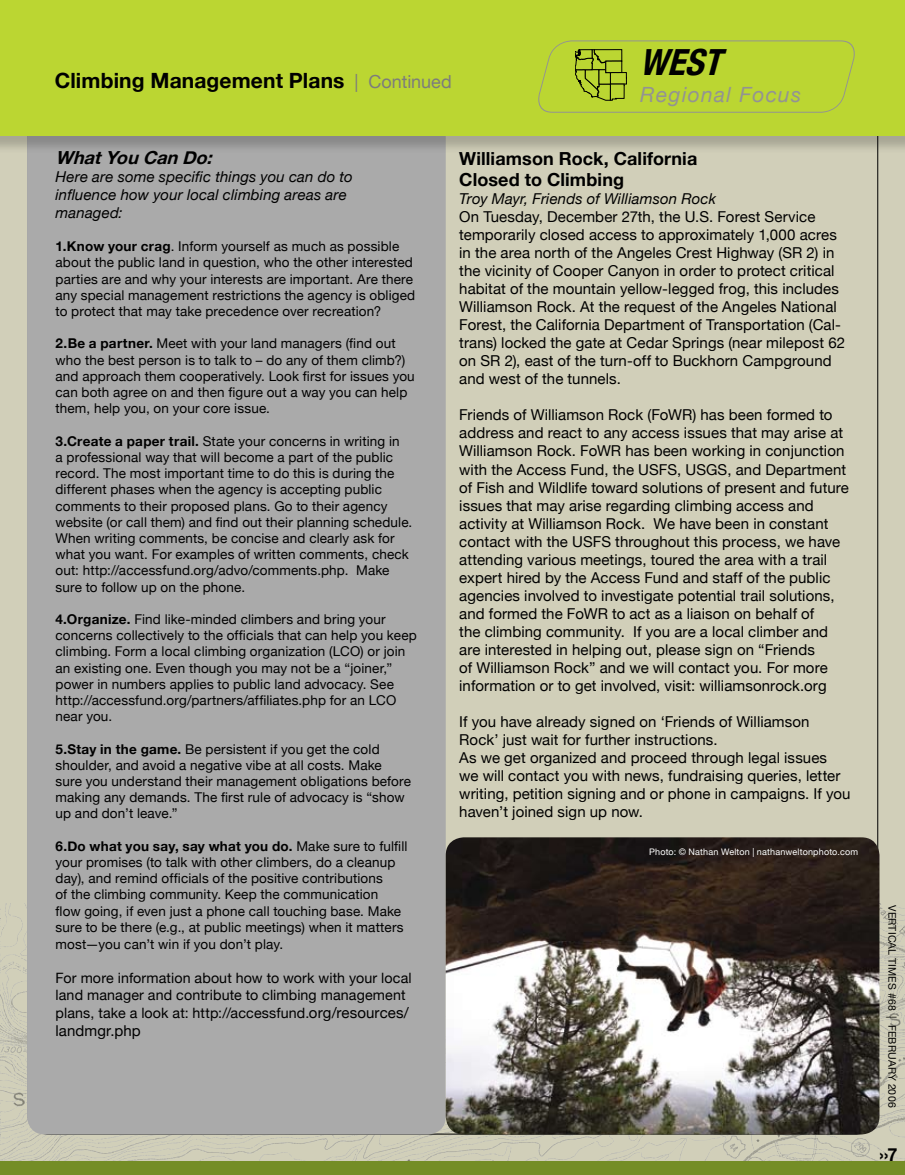
<style>
.page{position:relative;width:905px;height:1175px;background:#fff}
.page>*{position:absolute;margin:0;border:0;box-sizing:border-box;transform-origin:0 0}
.t1{font:italic 700 condensed 36px "Helvetica Neue";color:#000}
.t2{font:700 21px "Helvetica Neue";letter-spacing:.005em;color:#000}
.t3{font:italic 21px "Helvetica Neue";letter-spacing:.06em;color:#939393}
.t4{font:700 18px/21.6px "Helvetica Neue";letter-spacing:.005em;color:#000}
.t5{font:italic 700 18px "Helvetica Neue";color:#000}
.t6{font:15px/18px "Helvetica Neue";letter-spacing:.005em;color:#000}
.t7{font:italic 15px/18px "Helvetica Neue";letter-spacing:.01em;color:#000}
.t8{font:14.25px/17.5px "Helvetica Neue";letter-spacing:.01em;color:#000}
.t9{font:13.5px/16.2px "Helvetica Neue";letter-spacing:.01em;color:#000}
.t10{font:10.5px "Helvetica Neue";letter-spacing:.015em;color:#000}
.t11{font:9px "Helvetica Neue";letter-spacing:.025em;color:#fff}
.s1{font-weight:400;font-size:18px;color:#7c7c7c}
.s2{font-weight:700}
.s3{font-size:15px}
</style>
<div class="page">
<div style="left:0;top:0;width:904px;height:1174px;background:#d1cfb9"></div>
<div style="left:27px;top:119px;width:419px;height:1015px;background:#aaa;border-radius:18px"></div>
<div style="left:0;top:0;width:904px;height:155px;background:#000;opacity:.2"></div>
<div style="left:0;top:0;width:904px;height:135px;background:#bbd632"></div>
<div style="left:0;top:1161px;width:904px;height:13px;background:#748d26"></div>
<img style="left:446px;top:837px;width:433px;height:297px;border-radius:18px">
<svg style="left:538px;top:40px;width:317px;height:73px"></svg>
<h2 class="t2" style="left:55px;top:67px;width:398px">Climbing Management Plans <span class="s1">| Continued</span></h2>
<h1 class="t1" style="left:639px;top:41px;width:94px">WEST</h1>
<h2 class="t3" style="left:640px;top:82px;width:162px">Regional Focus</h2>
<h3 class="t5" style="left:56px;top:146px;width:163px">WhatYouCanDo:</h3>
<p class="t7" style="left:56px;top:167px;width:299px">Here are some specific things you can do to influence how your local climbing areas are managed:</p>
<p class="t9" style="left:56px;top:238px;width:361px"><span class="s2">1.Know your crag</span>. Inform yourself as much as possible about the public land in question, who the other interested parties are and why your interests are important. Are there any special management restrictions the agency is obliged to protect that may take precedence over recreation?</p>
<p class="t9" style="left:56px;top:335px;width:361px"><span class="s2">2.Be a partner.</span> Meet with your land managers (find out who the best person is to talk to – do any of them climb?) and approach them cooperatively. Look first for issues you can both agree on and then figure out a way you can help them, help you, on your core issue.</p>
<p class="t9" style="left:56px;top:432px;width:358px"><span class="s2">3.Create a paper trail.</span> State your concerns in writing in<br>a professional way that will become a part of the public record. The most important time to do this is during the different phases when the agency is accepting public comments to their proposed plans. Go to their agency website (or call them) and find out their planning schedule.<br>When writing comments, be concise and clearly ask for what you want. For examples of written comments, check out: http://accessfund.org/advo/comments.php. Make sure to follow up on the phone.</p>
<p class="t9" style="left:56px;top:611px;width:363px"><span class="s2">4.Organize.</span> Find like-minded climbers and bring your concerns collectively to the officials that can help you keep climbing. Form a local climbing organization (LCO) or join an existing one. Even though you may not be a “joiner,” power in numbers applies to public land advocacy. See http://accessfund.org/partners/affiliates.php for an LCO near you.</p>
<p class="t9" style="left:56px;top:740px;width:357px"><span class="s2">5.Stay in the game.</span> Be persistent if you get the cold shoulder, and avoid a negative vibe at all costs. Make sure you understand their management obligations before making any demands. The first rule of advocacy is “show up and don’t leave.”</p>
<p class="t9" style="left:56px;top:837px;width:353px"><span class="s2">6.Do what you say, say what you do.</span> Make sure to fulfill your promises (to talk with other climbers, do a cleanup day), and remind officials of the positive contributions<br>of the climbing community. Keep the communication<br>flow going, if even just a phone call touching base. Make sure to be there (e.g., at public meetings) when it matters most—you can’t win if you don’t play.</p>
<p class="t8" style="left:56px;top:969px;width:357px">For more information about how to work with your local land manager and contribute to climbing management plans, take a look at: http://accessfund.<span class="s3">org/resources/</span></p>
<p class="t6" style="left:56px;top:1021px;width:87px">landmgr.php</p>
<h3 class="t4" style="left:459px;top:147px;width:239px">Williamson Rock, California<br>Closed to Climbing</h3>
<p class="t7" style="left:459px;top:190px;width:258px">Troy Mayr, Friends of Williamson Rock</p>
<p class="t6" style="left:459px;top:208px;width:387px">On Tuesday, December 27th, the U.S. Forest Service temporarily closed access to approximately 1,000 acres in the area north of the Angeles Crest Highway (SR 2) in the vicinity of Cooper Canyon in order to protect critical habitat of the mountain yellow-legged frog, this includes Williamson Rock. At the request of the Angeles National Forest, the California Department of Transportation (Cal&shy;trans) locked the gate at Cedar Springs (near milepost 62 on SR 2), east of the turn-off to Buckhorn Campground and west of the tunnels.</p>
<p class="t6" style="left:459px;top:406px;width:391px">Friends of Williamson Rock (FoWR) has been formed to address and react to any access issues that may arise at Williamson Rock. FoWR has been working in conjunction with the Access Fund, the USFS, USGS, and Department of Fish and Wildlife toward solutions of present and future issues that may arise regarding climbing access and activity at Williamson Rock. We have been in constant contact with the USFS throughout this process, we have attending various meetings, toured the area with a trail expert hired by the Access Fund and staff of the public agencies involved to investigate potential trail solutions, and formed the FoWR to act as a liaison on behalf of<br>the climbing community. If you are a local climber and are interested in helping out, please sign on “Friends<br>of Williamson Rock” and we will contact you. For more information or to get involved, visit: williamsonrock.org</p>
<p class="t6" style="left:459px;top:712px;width:393px">If you have already signed on ‘Friends of Williamson Rock’ just wait for further instructions.<br>As we get organized and proceed through legal issues<br>we will contact you with news, fundraising queries, letter writing, petition signing and or phone in campaigns. If you haven’t joined sign up now.</p>
<p class="t11" style="left:649px;top:846px;width:210px">Photo: © Nathan Welton | nathanweltonphoto.com</p>
<p class="t10" style="left:898px;top:904px;width:204px;rotate:90deg">VERTICAL TIMES #68 | FEBRUARY 2006</p>
<h3 class="t4" style="left:879px;top:1143px;width:10px">››</h3>
</div>
